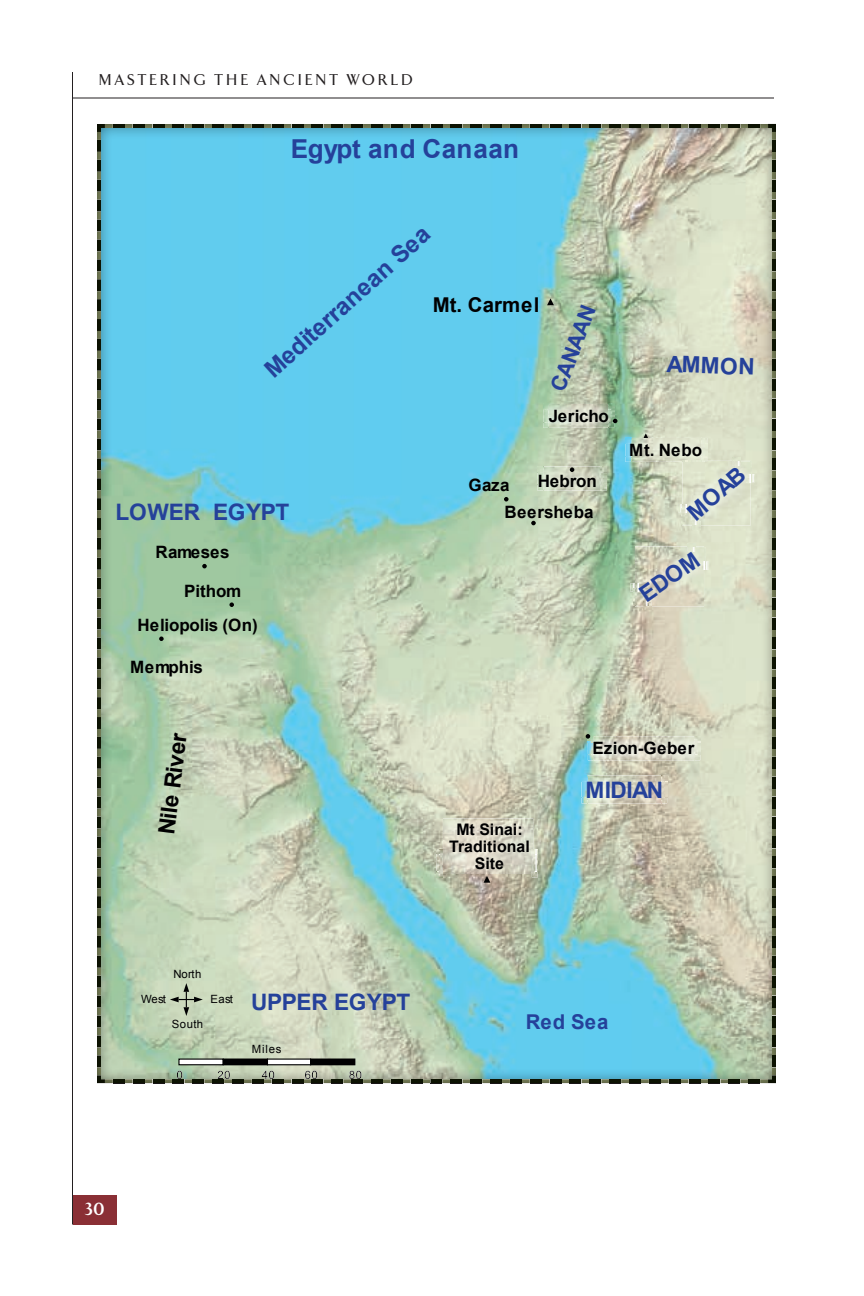
<style>
.page{position:relative;width:864px;height:1296px;background:#fff}
.page>*{position:absolute;margin:0;border:0;box-sizing:border-box;transform-origin:0 0}
.t1{font:700 26px "Arial";letter-spacing:.01em;color:#25419a}
.t2{font:700 23.8px "Arial";color:#25419a}
.t3{font:700 22.6px "Arial";letter-spacing:-.015em;color:#25419a}
.t4{font:700 22.6px "Arial";color:#000001}
.t5{font:700 21.6px "Arial";color:#25419a}
.t6{font:700 20.4px "Arial";color:#000001}
.t7{font:700 20.4px "Arial";letter-spacing:.025em;color:#25419a}
.t8{font:700 18px "TF Arrow";color:#fff}
.t9{font:700 17px "Arial";letter-spacing:-.005em;color:#000001}
.t10{font:500 16px "TF Arrow";letter-spacing:.21em;color:#231f20}
.t11{font:700 16px/17.2px "Arial";color:#000001;text-align:center}
.t12{font:11.4px "Arial";letter-spacing:.04em;color:#000001}
</style>
<div class="page">
<hr style="left:73px;top:98px;width:701px;height:1px;background:#231f20">
<hr style="left:72px;top:72px;width:1px;height:1152px;background:#231f20">
<div style="left:73px;top:1195px;width:44px;height:29px;background:#8a2f35"></div>
<div style="left:96px;top:124px;width:680px;height:960px;background:#231f20;opacity:.75"></div>
<p class="t10" style="left:99px;top:72px;width:315px">MASTERING THE ANCIENT WORLD</p>
<h1 class="t1" style="left:291px;top:134px;width:230px">Egypt and Canaan</h1>
<h2 class="t2" style="left:259px;top:363px;width:214px;rotate:-42deg">Mediterranean Sea</h2>
<p class="t6" style="left:433px;top:294px;width:108px">Mt. Carmel</p>
<p class="t5" style="left:546px;top:386px;width:92px;rotate:-69deg">CANAAN</p>
<p class="t9" style="left:549px;top:406px;width:62px">Jericho</p>
<p class="t9" style="left:469px;top:476px;width:43px">Gaza</p>
<p class="t9" style="left:538px;top:472px;width:61px">Hebron</p>
<h3 class="t3" style="left:116px;top:499px;width:175px">LOWER EGYPT</h3>
<p class="t9" style="left:505px;top:502px;width:90px">Beersheba</p>
<p class="t9" style="left:156px;top:542px;width:76px">Rameses</p>
<p class="t9" style="left:184px;top:582px;width:59px">Pithom</p>
<p class="t9" style="left:137px;top:615px;width:122px">Heliopolis (On)</p>
<p class="t9" style="left:130px;top:657px;width:75px">Memphis</p>
<h3 class="t3" style="left:667px;top:351px;width:89px;rotate:2deg">AMMON</h3>
<p class="t9" style="left:629px;top:440px;width:74px">Mt. Nebo</p>
<h3 class="t3" style="left:682px;top:506px;width:70px;rotate:-41deg">MOAB</h3>
<h3 class="t3" style="left:635px;top:586px;width:69px;rotate:-35deg">EDOM</h3>
<h3 class="t4" style="left:154px;top:833px;width:103px;rotate:-83deg">Nile River</h3>
<p class="t11" style="left:449px;top:820px;width:82px">Mt Sinai:<br>Traditional<br>Site</p>
<p class="t9" style="left:592px;top:739px;width:103px">Ezion-Geber</p>
<h3 class="t3" style="left:586px;top:777px;width:79px">MIDIAN</h3>
<p class="t12" style="left:174px;top:967px;width:29px">North</p>
<p class="t12" style="left:141px;top:992px;width:26px">West</p>
<p class="t12" style="left:210px;top:992px;width:24px">East</p>
<p class="t12" style="left:172px;top:1016px;width:33px">South</p>
<h3 class="t3" style="left:251px;top:989px;width:161px">UPPER EGYPT</h3>
<p class="t12" style="left:252px;top:1041px;width:31px">Miles</p>
<p class="t7" style="left:526px;top:1010px;width:84px">Red Sea</p>
<p class="t8" style="left:85px;top:1199px;width:21px">30</p>
</div>
